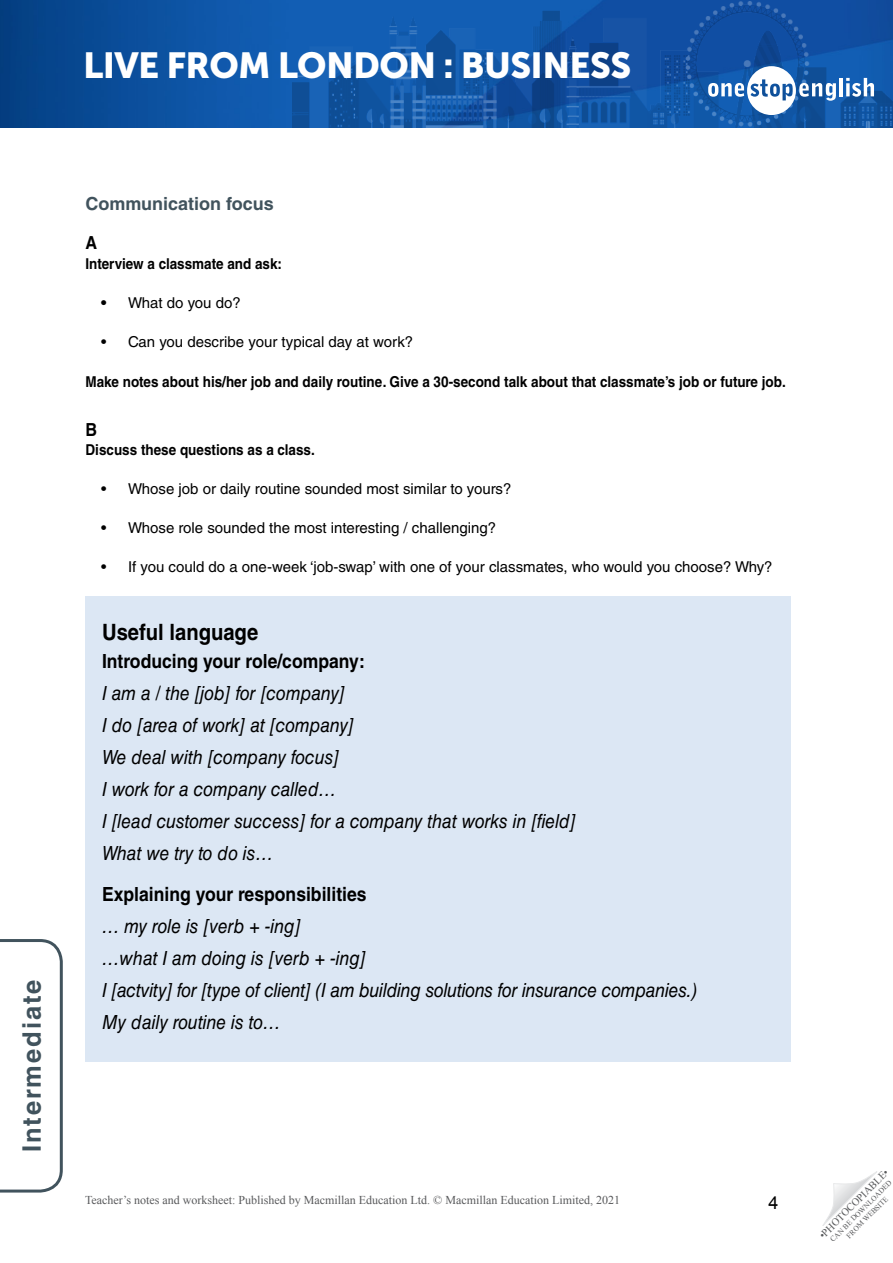
<style>
.page{position:relative;width:893px;height:1263px;background:#fff}
.page>*{position:absolute;margin:0;border:0;box-sizing:border-box;transform-origin:0 0}
.t1{font:36px "Museo Sans 900";letter-spacing:-.015em;color:#fff}
.t2{font:700 25.5px "Helvetica LT Std";letter-spacing:.08em;color:#41535d}
.TN__Body_text{font:700 22.5px "Helvetica LT Std";color:#000;scale:.9 1}
.TN__Body_text-2{font:italic 19.5px "Helvetica LT Std";color:#000;scale:.9 1}
.TN__Body_text-3{font:700 19.5px "Helvetica LT Std";color:#000;scale:.9 1}
.TN__Title{font:700 18px "Helvetica LT Std";color:#41535d}
.TN__Body_alpha_text{font:700 18px "Helvetica LT Std";color:#000;scale:.9 1}
.t3{font:18px "Arial";color:#000}
.TN__Body_number_list{font:15px "Helvetica LT Std";color:#000}
.TN__Body_text_Intro{font:700 15px "Helvetica LT Std";color:#000;scale:.9 1}
.t4{font:12px "Times New Roman";color:#58595b}
.t5{font:10.5px "Times New Roman";color:#58595b}
.t6{font:7.5px/9px "Times New Roman";color:#58595b;text-align:center}
.s1{font-weight:700}
</style>
<div class="page">
<img style="left:0;top:0;width:893px;height:128px">
<img style="left:293px;top:2px;width:600px;height:126px">
<svg style="left:708px;top:66px;width:128px;height:49px"></svg>
<hr style="left:839px;top:78px;width:4px;height:18px;background:#fff">
<svg style="left:846px;top:78px;width:28px;height:19px"></svg>
<svg style="left:0;top:939px;width:63px;height:254px"></svg>
<svg style="left:822px;top:1171px;width:55px;height:55px"></svg>
<div style="left:85px;top:596px;width:705px;height:465px;background:#dce7f4"></div>
<h1 class="t1" style="left:83px;top:45px;width:550px">LIVE FROM LONDON : BUSINESS</h1>
<h2 class="t2" style="left:16px;top:1152px;width:174px;rotate:-90deg">Intermediate</h2>
<p class="TN__Title" style="left:86px;top:193px;width:190px">Communication focus</p>
<p class="TN__Body_alpha_text" style="left:86px;top:232px;width:14px">A</p>
<p class="TN__Body_text_Intro" style="left:86px;top:254px;width:220px">Interview a classmate and ask:</p>
<p class="TN__Body_number_list" style="left:101px;top:294px;width:141px"><span class="s1">•</span> What do you do?</p>
<p class="TN__Body_number_list" style="left:101px;top:333px;width:314px">• Can you describe your typical day at work?</p>
<p class="TN__Body_text_Intro" style="left:86px;top:373px;width:780px">Make notes about his/her job and daily routine. Give a 30-second talk about that classmate’s job or future job.</p>
<p class="TN__Body_alpha_text" style="left:86px;top:418px;width:14px">B</p>
<p class="TN__Body_text_Intro" style="left:86px;top:441px;width:256px">Discuss these questions as a class.</p>
<p class="TN__Body_number_list" style="left:101px;top:480px;width:412px">• Whose job or daily routine sounded most similar to yours?</p>
<p class="TN__Body_number_list" style="left:101px;top:519px;width:397px">• Whose role sounded the most interesting / challenging?</p>
<p class="TN__Body_number_list" style="left:101px;top:558px;width:673px">• If you could do a one-week ‘job-swap’ with one of your classmates, who would you choose? Why?</p>
<p class="TN__Body_text" style="left:102px;top:619px;width:175px">Useful language</p>
<p class="TN__Body_text-3" style="left:102px;top:649px;width:293px">Introducing your role/company:</p>
<p class="TN__Body_text-2" style="left:102px;top:682px;width:271px">I am a / the [job] for [company]</p>
<p class="TN__Body_text-2" style="left:102px;top:714px;width:282px">I do [area of work] at [company]</p>
<p class="TN__Body_text-2" style="left:102px;top:746px;width:265px">We deal with [company focus]</p>
<p class="TN__Body_text-2" style="left:102px;top:778px;width:262px">I work for a company called…</p>
<p class="TN__Body_text-2" style="left:102px;top:810px;width:528px">I [lead customer success] for a company that works in [field]</p>
<p class="TN__Body_text-2" style="left:102px;top:841px;width:192px">What we try to do is…</p>
<p class="TN__Body_text-3" style="left:102px;top:882px;width:295px">Explaining your responsibilities</p>
<p class="TN__Body_text-2" style="left:102px;top:915px;width:222px">… my role is [verb + -ing]</p>
<p class="TN__Body_text-2" style="left:102px;top:947px;width:295px">…what I am doing is [verb + -ing]</p>
<p class="TN__Body_text-2" style="left:102px;top:979px;width:663px">I [actvity] for [type of client] (I am building solutions for insurance companies.)</p>
<p class="TN__Body_text-2" style="left:102px;top:1010px;width:200px">My daily routine is to…</p>
<p class="t4" style="left:85px;top:1192px;width:537px">Teacher’s notes and worksheet: Published by Macmillan Education Ltd. © Macmillan Education Limited, 2021</p>
<p class="t3" style="left:769px;top:1191px;width:12px">4</p>
<p class="t5" style="left:816px;top:1232px;width:95px;rotate:-45deg">•PHOTOCOPIABLE•</p>
<p class="t6" style="left:828px;top:1237px;width:85px;rotate:-45deg">CAN BE DOWNLOADED<br>FROM WEBSITE</p>
</div>
